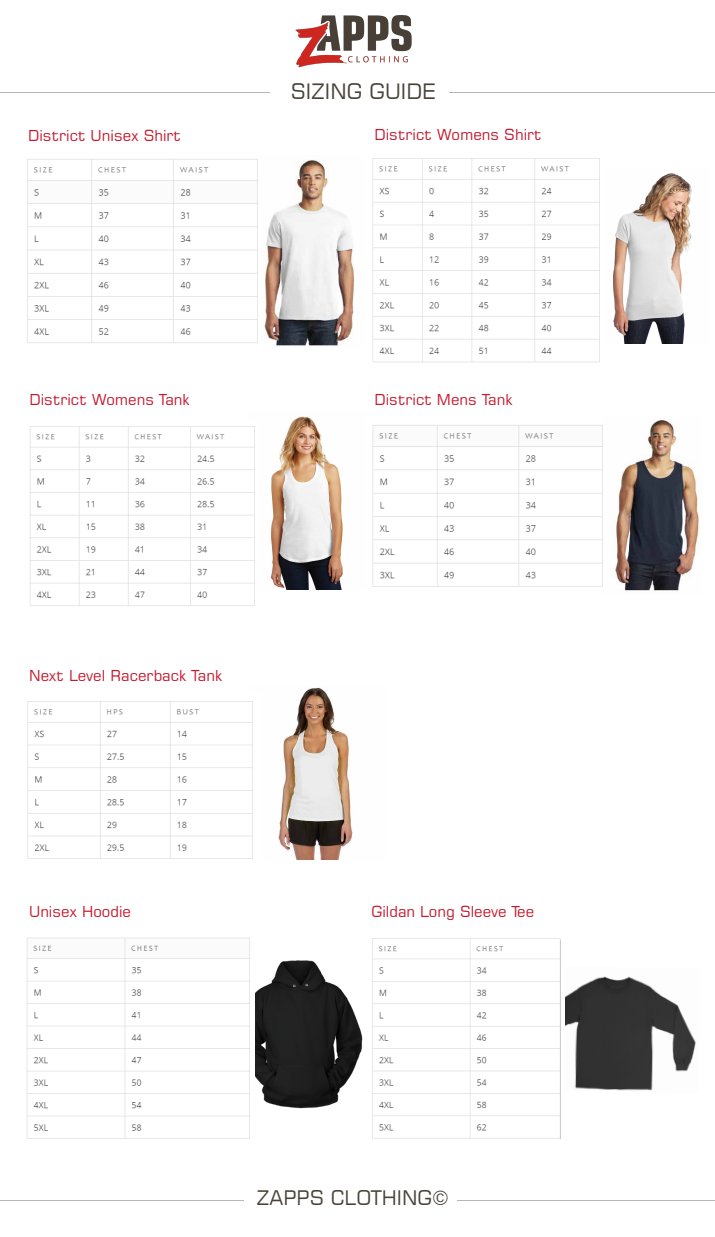
<style>
.page{position:relative;width:715px;height:1237px;background:#fff}
.page>*{position:absolute;margin:0;border:0;box-sizing:border-box;transform-origin:0 0}
.t1{font:21.12px "Square 721 BT";color:#49433a}
.t2{font:20px "Square 721 BT";color:#49433a}
.t3{font:15px "Square 721 BT";color:#c5192e}
</style>
<div class="page">
<img style="left:610px;top:419px;width:90px;height:172px">
<hr style="left:0;top:1200px;width:243px;height:1px;background:#b7b7b7">
<hr style="left:457px;top:1200px;width:257px;height:1px;background:#b7b7b7">
<img style="left:565px;top:976px;width:131px;height:115px">
<svg style="left:560px;top:938px;width:1px;height:201px"></svg>
<img style="left:613px;top:173px;width:79px;height:170px">
<img style="left:255px;top:960px;width:108px;height:149px">
<img style="left:27px;top:937px;width:223px;height:202px">
<img style="left:278px;top:687px;width:75px;height:172px">
<img style="left:270px;top:416px;width:73px;height:173px">
<img style="left:27px;top:701px;width:226px;height:158px">
<img style="left:372px;top:938px;width:188px;height:201px">
<hr style="left:559px;top:939px;width:1px;height:199px;background:#c7c6c6">
<img style="left:30px;top:426px;width:225px;height:180px">
<img style="left:372px;top:158px;width:228px;height:205px">
<hr style="left:0;top:92px;width:269px;height:1px;background:#b7b7b7">
<hr style="left:449px;top:92px;width:265px;height:1px;background:#b7b7b7">
<img style="left:295px;top:15px;width:116px;height:53px">
<img style="left:27px;top:159px;width:231px;height:184px">
<img style="left:261px;top:159px;width:93px;height:187px">
<img style="left:372px;top:425px;width:231px;height:162px">
<p class="t3" style="left:28px;top:126px;width:154px">District Unisex Shirt</p>
<h1 class="t1" style="left:290px;top:78px;width:146px">SIZING GUIDE</h1>
<p class="t3" style="left:374px;top:125px;width:168px">District Womens Shirt</p>
<p class="t3" style="left:29px;top:390px;width:162px">District Womens Tank</p>
<p class="t3" style="left:374px;top:390px;width:139px">District Mens Tank</p>
<p class="t3" style="left:29px;top:665px;width:194px">Next Level Racerback Tank</p>
<p class="t3" style="left:29px;top:902px;width:103px">Unisex Hoodie</p>
<p class="t3" style="left:371px;top:902px;width:164px">Gildan Long Sleeve Tee</p>
<h2 class="t2" style="left:256px;top:1185px;width:194px">ZAPPS CLOTHING©</h2>
</div>
